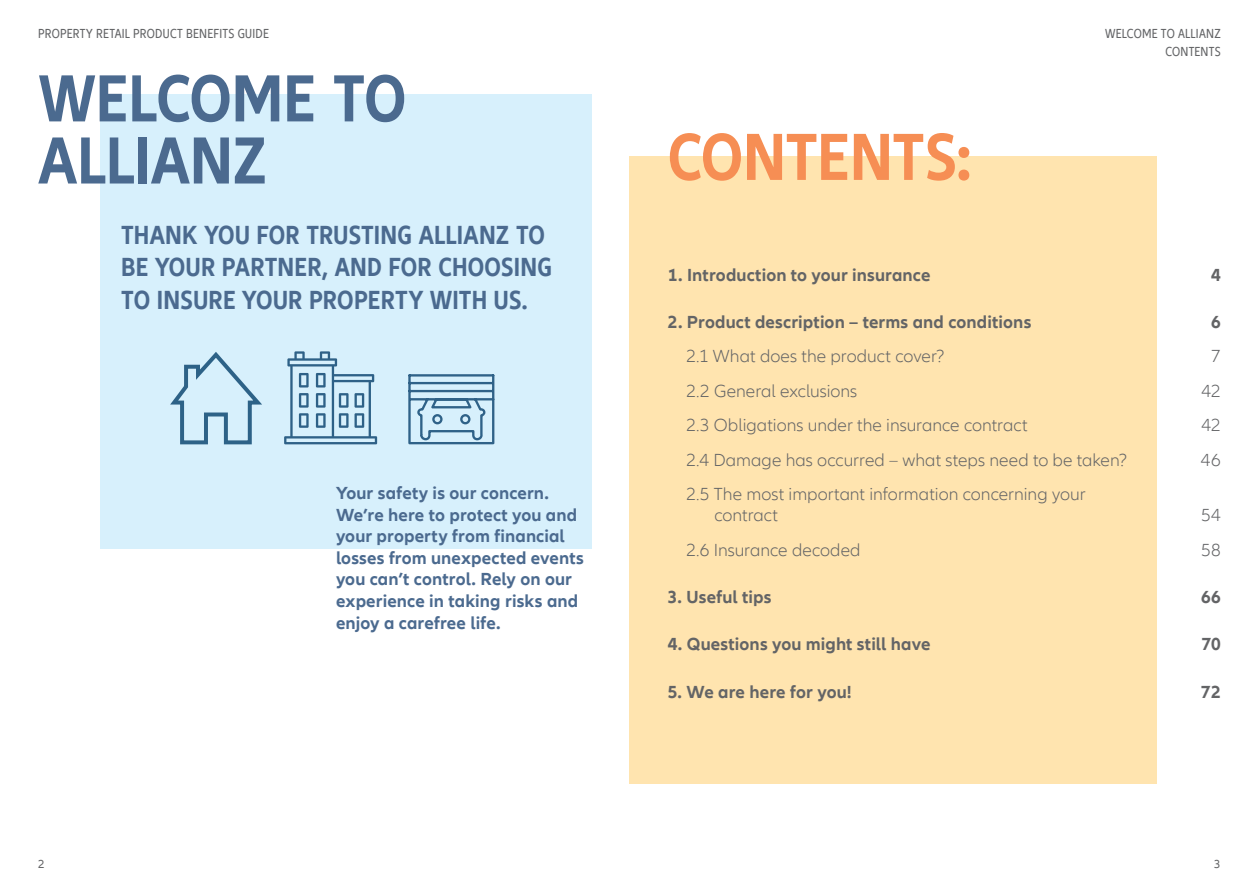
<style>
.page{position:relative;width:1259px;height:893px;background:#fff}
.page>*{position:absolute;margin:0;border:0;box-sizing:border-box;transform-origin:0 0}
.t1{font:700 condensed 69px/62.1px "Allianz Neo";letter-spacing:-.005em;color:#4b6a8f}
.t2{font:700 condensed 69px "Allianz Neo";letter-spacing:-.01em;color:#f68e54}
.t3{font:700 condensed 27px/32.4px "Allianz Neo";letter-spacing:.005em;color:#4b6a8f}
.t4{font:300 18px/21px "Allianz Neo";color:#636466}
.t5{font:700 18px/21.6px "Allianz Neo";letter-spacing:.01em;color:#4b6a8f}
.t6{font:700 18px "Allianz Neo";letter-spacing:.01em;color:#636466}
.t7{font:condensed 13.5px/17.2px "Allianz Neo";letter-spacing:.02em;color:#636466;text-align:right}
.t8{font:12px "Allianz Neo";color:#636466}
</style>
<div class="page">
<div style="left:100px;top:94px;width:491px;height:454px;background:#d7f0fc"></div>
<svg style="left:170px;top:352px;width:92px;height:92px"></svg>
<svg style="left:284px;top:351px;width:93px;height:93px"></svg>
<svg style="left:408px;top:374px;width:86px;height:70px"></svg>
<div style="left:629px;top:156px;width:528px;height:627px;background:#ffe4af"></div>
<p class="t7" style="left:38px;top:26px;width:232px">PROPERTY RETAIL PRODUCT BENEFITS GUIDE</p>
<p class="t7" style="left:1105px;top:26px;width:117px">WELCOME TO ALLIANZ<br>CONTENTS</p>
<h1 class="t1" style="left:38px;top:69px;width:369px">WELCOME TO<br>ALLIANZ</h1>
<h2 class="t3" style="left:121px;top:219px;width:432px">THANK YOU FOR TRUSTING ALLIANZ TO<br>BE YOUR PARTNER, AND FOR CHOOSING<br>TO INSURE YOUR PROPERTY WITH US.</h2>
<p class="t5" style="left:336px;top:482px;width:249px">Your safety is our concern.<br>We’re here to protect you and your property from financial losses from unexpected events you can’t control. Rely on our experience in taking risks and enjoy a carefree life.</p>
<h1 class="t2" style="left:668px;top:117px;width:305px">CONTENTS:</h1>
<p class="t6" style="left:668px;top:264px;width:264px">1. Introduction to your insurance</p>
<p class="t6" style="left:1211px;top:264px;width:11px">4</p>
<p class="t6" style="left:668px;top:311px;width:365px">2. Product description – terms and conditions</p>
<p class="t6" style="left:1211px;top:311px;width:11px">6</p>
<p class="t4" style="left:686px;top:346px;width:259px">2.1 What does the product cover?</p>
<p class="t4" style="left:1211px;top:346px;width:11px">7</p>
<p class="t4" style="left:686px;top:381px;width:172px">2.2 General exclusions</p>
<p class="t4" style="left:1201px;top:381px;width:21px">42</p>
<p class="t4" style="left:686px;top:415px;width:343px">2.3 Obligations under the insurance contract</p>
<p class="t4" style="left:1201px;top:415px;width:21px">42</p>
<p class="t4" style="left:686px;top:450px;width:442px">2.4 Damage has occurred – what steps need to be taken?</p>
<p class="t4" style="left:1201px;top:450px;width:21px">46</p>
<p class="t4" style="left:714px;top:484px;width:373px;text-indent:-28px">2.5 The most important information concerning your contract</p>
<p class="t4" style="left:1201px;top:505px;width:21px">54</p>
<p class="t4" style="left:686px;top:540px;width:176px">2.6 Insurance decoded</p>
<p class="t4" style="left:1201px;top:540px;width:21px">58</p>
<p class="t6" style="left:668px;top:587px;width:105px">3. Useful tips</p>
<p class="t6" style="left:1201px;top:587px;width:21px">66</p>
<p class="t6" style="left:668px;top:634px;width:264px">4. Questions you might still have</p>
<p class="t6" style="left:1201px;top:634px;width:20px">70</p>
<p class="t6" style="left:668px;top:681px;width:186px">5. We are here for you!</p>
<p class="t6" style="left:1201px;top:681px;width:21px">72</p>
<p class="t8" style="left:38px;top:857px;width:8px">2</p>
<p class="t8" style="left:1214px;top:857px;width:8px">3</p>
</div>
